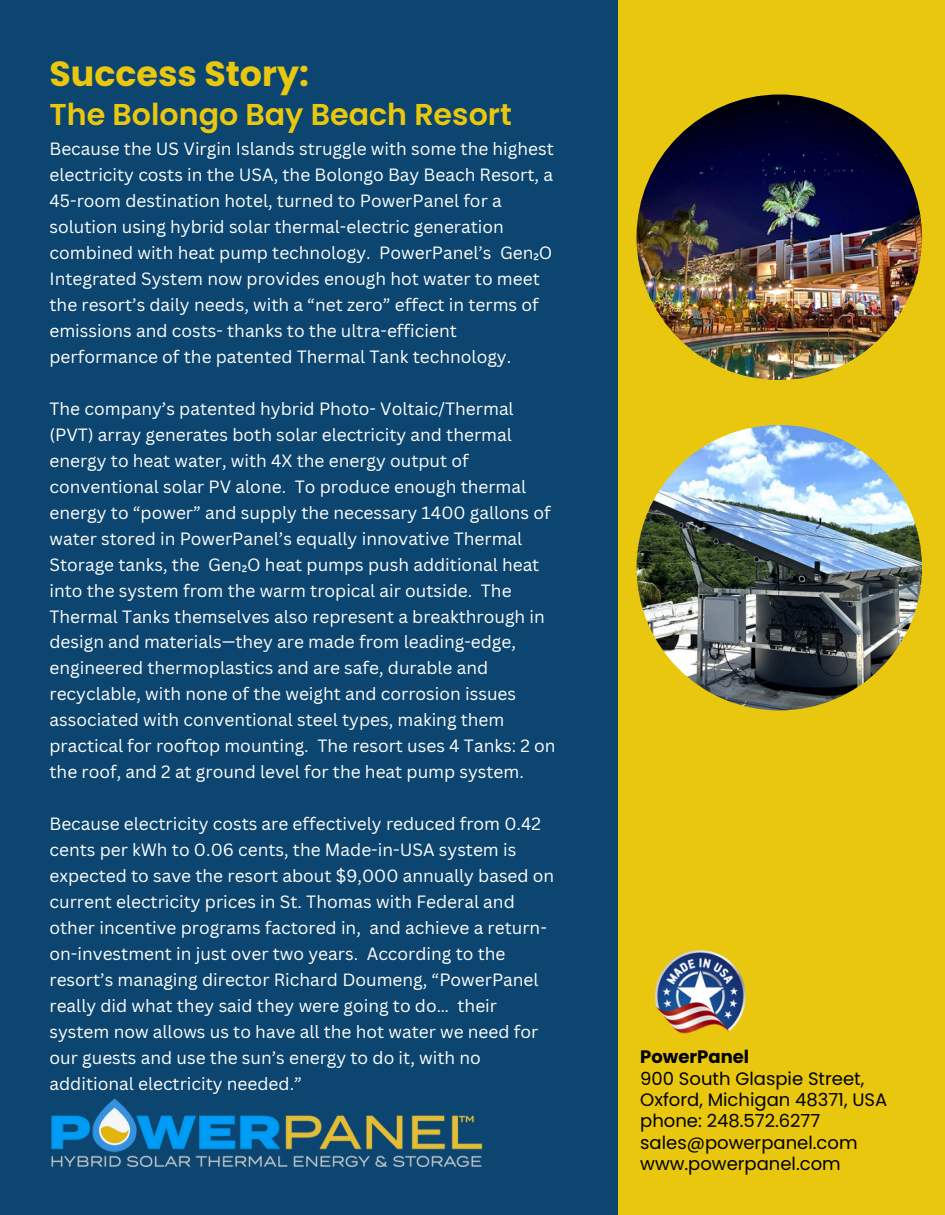
<style>
.page{position:relative;width:945px;height:1215px;background:#0c4670}
.page>*{position:absolute;margin:0;border:0;box-sizing:border-box;transform-origin:0 0}
.t1{font:700 34.8px "Poppins";color:#eac70f}
.t2{font:600 30.15px "Poppins";color:#eac70f}
.t3{font:18px/21.3px "Poppins";color:#000}
.t4{font:700 18px "Poppins";color:#000}
.t5{font:17.25px/26px "Canva Sans";color:#fff}
</style>
<div class="page">
<div style="left:618px;top:0;width:327px;height:1215px;background:#eac70f"></div>
<img style="left:637px;top:425px;width:285px;height:285px;border-radius:50%">
<img style="left:637px;top:94px;width:285px;height:286px;border-radius:50%">
<img style="left:51px;top:1098px;width:432px;height:69px">
<img style="left:655px;top:949px;width:91px;height:85px">
<p class="t1" style="left:50px;top:49px;width:261px">Success Story:</p>
<p class="t2" style="left:50px;top:93px;width:464px">The Bolongo Bay Beach Resort</p>
<p class="t5" style="left:50px;top:136px;width:506px">Because the US Virgin Islands struggle with some the highest electricity costs in the USA, the Bolongo Bay Beach Resort, a 45-room destination hotel, turned to PowerPanel for a solution using hybrid solar thermal-electric generation combined with heat pump technology. PowerPanel’s Gen₂O Integrated System now provides enough hot water to meet the resort’s daily needs, with a “net zero” effect in terms of emissions and costs- thanks to the ultra-efficient performance of the patented Thermal Tank technology.</p>
<p class="t5" style="left:50px;top:395px;width:508px">The company’s patented hybrid Photo- Voltaic/Thermal (PVT) array generates both solar electricity and thermal energy to heat water, with 4X the energy output of conventional solar PV alone. To produce enough thermal energy to “power” and supply the necessary 1400 gallons of water stored in PowerPanel’s equally innovative Thermal Storage tanks, the Gen₂O heat pumps push additional heat into the system from the warm tropical air outside. The Thermal Tanks themselves also represent a breakthrough in design and materials—they are made from leading-edge, engineered thermoplastics and are safe, durable and recyclable, with none of the weight and corrosion issues associated with conventional steel types, making them practical for rooftop mounting. The resort uses 4 Tanks: 2 on the roof, and 2 at ground level for the heat pump system.</p>
<p class="t5" style="left:50px;top:811px;width:506px">Because electricity costs are effectively reduced from 0.42 cents per kWh to 0.06 cents, the Made-in-USA system is expected to save the resort about $9,000 annually based on current electricity prices in St. Thomas with Federal and other incentive programs factored in, and achieve a return&shy;on-investment in just over two years. According to the resort’s managing director Richard Doumeng, “PowerPanel really did what they said they were going to do… their system now allows us to have all the hot water we need for our guests and use the sun’s energy to do it, with no additional electricity needed.”</p>
<p class="t4" style="left:640px;top:1044px;width:111px">PowerPanel</p>
<p class="t3" style="left:640px;top:1068px;width:249px">900 South Glaspie Street,<br>Oxford, Michigan 48371, USA</p>
<h1 class="t3" style="left:640px;top:1110px;width:182px">phone: 248.572.6277</h1>
<p class="t3" style="left:640px;top:1132px;width:219px">sales@powerpanel.com</p>
<p class="t3" style="left:640px;top:1153px;width:202px">www.powerpanel.com</p>
</div>
